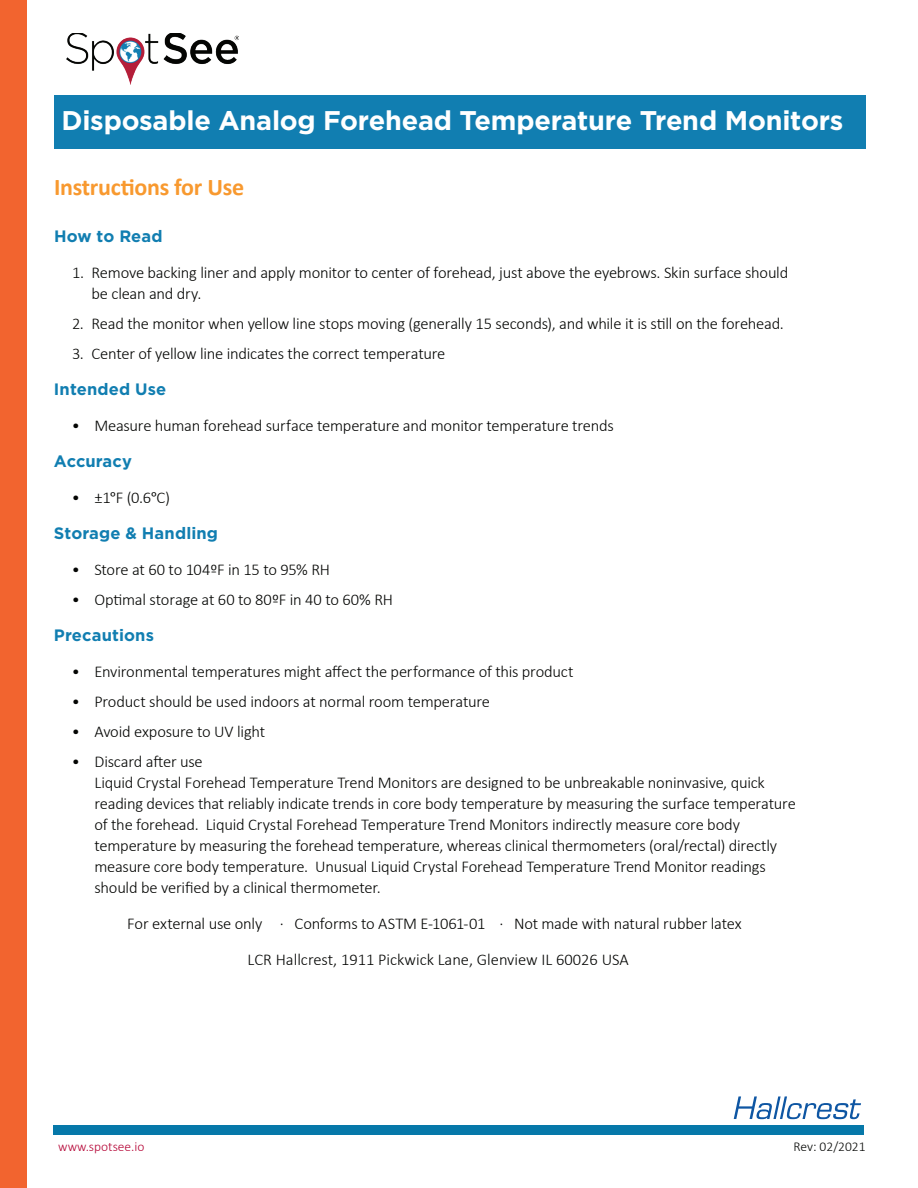
<style>
.page{position:relative;width:918px;height:1188px;background:#fff}
.page>*{position:absolute;margin:0;border:0;box-sizing:border-box;transform-origin:0 0}
.t1{font:700 27px "Gotham";letter-spacing:-.01em;color:#fff}
.t2{font:700 24px "Calibri";letter-spacing:-.01em;color:#f8992f}
.t3{font:300 16.5px/21px "Calibri";letter-spacing:-.015em;color:#040503}
.t4{font:700 16.5px "Gotham";letter-spacing:.005em;color:#117eb1}
.t5{font:300 13.5px "Calibri";color:#b50536}
.t6{font:300 13.5px "Calibri";color:#040503}
.s1{font-family:"Minion Pro";font-weight:400}
</style>
<div class="page">
<div style="left:0;top:0;width:27px;height:1188px;background:#f2642f"></div>
<div style="left:54px;top:95px;width:811px;height:54px;background:#117eb1"></div>
<img style="left:67px;top:33px;width:171px;height:52px">
<div style="left:54px;top:1126px;width:810px;height:9px;background:#0678a9"></div>
<svg style="left:734px;top:1096px;width:127px;height:23px"></svg>
<h1 class="t1" style="left:62px;top:105px;width:783px">Disposable Analog Forehead Temperature Trend Monitors</h1>
<h2 class="t2" style="left:54px;top:171px;width:192px">Instructions for Use</h2>
<p class="t4" style="left:54px;top:226px;width:110px">How to Read</p>
<p class="t3" style="left:92px;top:261px;width:698px;text-indent:-20px">1. Remove backing liner and apply monitor to center of forehead, just above the eyebrows. Skin surface should be clean and dry.</p>
<p class="t3" style="left:72px;top:312px;width:714px">2. Read the monitor when yellow line stops moving (generally 15 seconds), and while it is still on the forehead.</p>
<p class="t3" style="left:72px;top:342px;width:375px">3. Center of yellow line indicates the correct temperature</p>
<p class="t4" style="left:54px;top:380px;width:114px">Intended Use</p>
<p class="t3" style="left:72px;top:414px;width:543px">• Measure human forehead surface temperature and monitor temperature trends</p>
<p class="t4" style="left:54px;top:452px;width:79px">Accuracy</p>
<p class="t3" style="left:72px;top:486px;width:99px">• ±1<span class="s1">°</span>F (0.6<span class="s1">°</span>C)</p>
<p class="t4" style="left:54px;top:524px;width:166px">Storage &amp; Handling</p>
<p class="t3" style="left:72px;top:558px;width:260px">• Store at 60 to 104ºF in 15 to 95% RH</p>
<p class="t3" style="left:72px;top:588px;width:323px">• Optimal storage at 60 to 80ºF in 40 to 60% RH</p>
<p class="t4" style="left:54px;top:626px;width:102px">Precautions</p>
<p class="t3" style="left:72px;top:660px;width:503px">• Environmental temperatures might affect the performance of this product</p>
<p class="t3" style="left:72px;top:690px;width:420px">• Product should be used indoors at normal room temperature</p>
<p class="t3" style="left:72px;top:720px;width:195px">• Avoid exposure to UV light</p>
<p class="t3" style="left:94px;top:750px;width:703px;text-indent:-23px">• Discard after use<br>Liquid Crystal Forehead Temperature Trend Monitors are designed to be unbreakable noninvasive, quick reading devices that reliably indicate trends in core body temperature by measuring the surface temperature of the forehead. Liquid Crystal Forehead Temperature Trend Monitors indirectly measure core body temperature by measuring the forehead temperature, whereas clinical thermometers (oral/rectal) directly measure core body temperature. Unusual Liquid Crystal Forehead Temperature Trend Monitor readings should be verified by a clinical thermometer.</p>
<p class="t3" style="left:127px;top:905px;width:616px;line-height:36px;text-align:center">For external use only · Conforms to ASTM E-1061-01 · Not made with natural rubber latex<br>LCR Hallcrest, 1911 Pickwick Lane, Glenview IL 60026 USA</p>
<p class="t5" style="left:58px;top:1138px;width:88px">www.spotsee.io</p>
<p class="t6" style="left:794px;top:1138px;width:74px">Rev: 02/2021</p>
</div>
